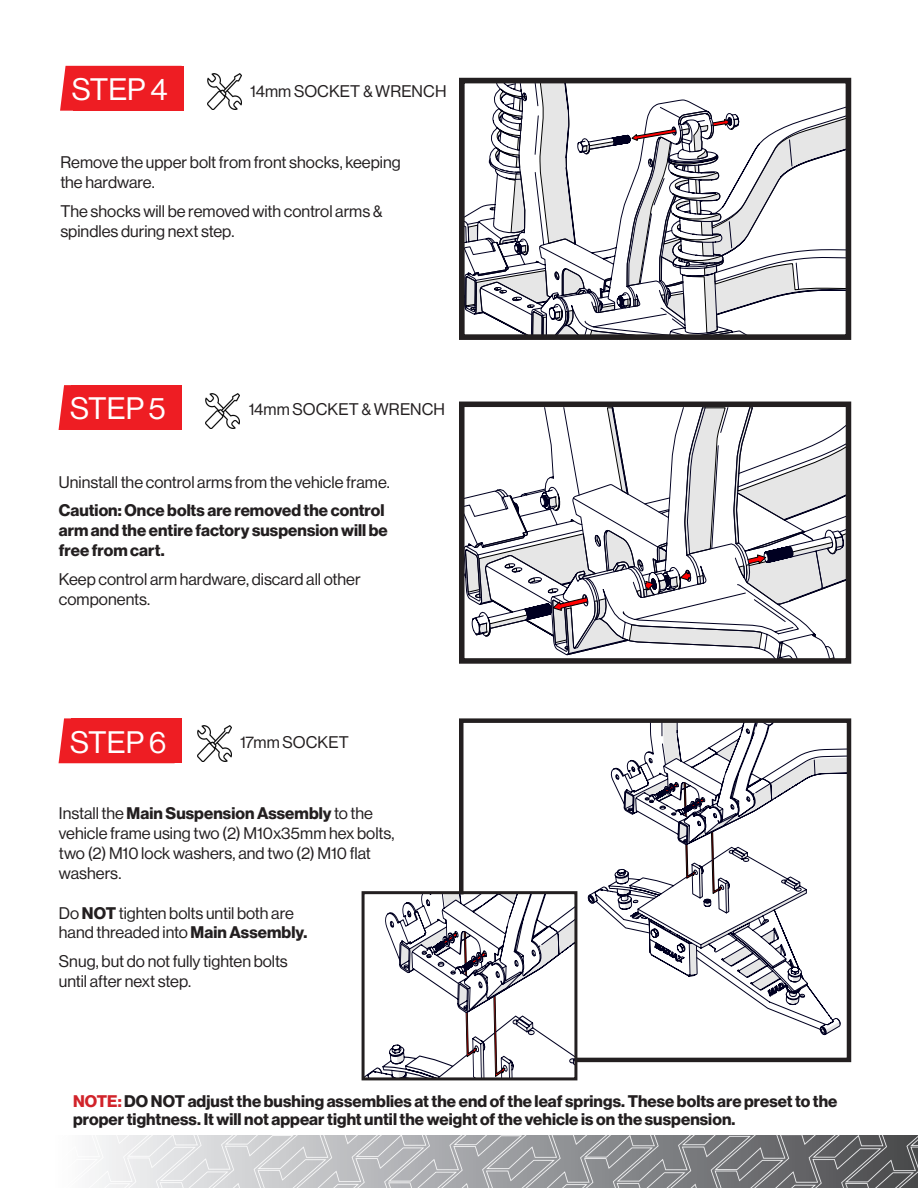
<style>
.page{position:relative;width:918px;height:1188px;background:#fff}
.page>*{position:absolute;margin:0;border:0;box-sizing:border-box;transform-origin:0 0}
.t1{font:30.45px "N Haas Grotesk DS Pro 55 Rg";color:#fff}
.t2{font:16.5px/19.8px "N Haas Grotesk DS Pro 55 Rg";color:#231f20}
.t3{font:16.5px/19.8px "N Haas Grotesk DS Pro 75 Bd";letter-spacing:.005em;color:#231f20}
.s1{font-family:"N Haas Grotesk DS Pro 75 Bd"}
.s2{color:#d1232a}
</style>
<div class="page">
<img style="left:96px;top:1135px;width:822px;height:1px">
<img style="left:95px;top:1136px;width:823px;height:52px">
<svg style="left:611px;top:723px;width:235px;height:63px"></svg>
<svg style="left:588px;top:786px;width:252px;height:249px"></svg>
<svg style="left:617px;top:782px;width:106px;height:195px"></svg>
<div style="left:459px;top:718px;width:392px;height:344px;border:4px solid #231f20"></div>
<img style="left:206px;top:393px;width:34px;height:36px">
<svg style="left:59px;top:385px;width:13px;height:45px"></svg>
<div style="left:72px;top:385px;width:110px;height:45px;background:#ee1d23"></div>
<svg style="left:555px;top:426px;width:289px;height:229px"></svg>
<svg style="left:466px;top:409px;width:287px;height:239px"></svg>
<div style="left:459px;top:402px;width:392px;height:262px;border:6px solid #231f20"></div>
<img style="left:207px;top:74px;width:34px;height:35px">
<svg style="left:60px;top:66px;width:13px;height:45px"></svg>
<div style="left:73px;top:66px;width:110px;height:45px;background:#ee1d23"></div>
<svg style="left:778px;top:107px;width:66px;height:190px"></svg>
<svg style="left:466px;top:85px;width:273px;height:248px"></svg>
<svg style="left:617px;top:119px;width:161px;height:214px"></svg>
<div style="left:459px;top:78px;width:392px;height:262px;border:6px solid #231f20"></div>
<img style="left:198px;top:726px;width:34px;height:36px">
<svg style="left:59px;top:718px;width:13px;height:45px"></svg>
<div style="left:72px;top:718px;width:110px;height:45px;background:#ee1d23"></div>
<svg style="left:366px;top:895px;width:207px;height:181px"></svg>
<div style="left:362px;top:891px;width:215px;height:189px;border:3px solid #231f20"></div>
<p class="t1" style="left:72px;top:72px;width:97px">STEP 4</p>
<p class="t2" style="left:250px;top:81px;width:198px">14mm SOCKET &amp; WRENCH</p>
<p class="t2" style="left:60px;top:153px;width:342px">Remove the upper bolt from front shocks, keeping the hardware.</p>
<p class="t2" style="left:60px;top:201px;width:324px">The shocks will be removed with control arms &amp; spindles during next step.</p>
<p class="t1" style="left:70px;top:391px;width:97px">STEP 5</p>
<p class="t2" style="left:249px;top:399px;width:198px">14mm SOCKET &amp; WRENCH</p>
<p class="t2" style="left:59px;top:472px;width:333px">Uninstall the control arms from the vehicle frame.</p>
<p class="t3" style="left:59px;top:501px;width:331px">Caution: Once bolts are removed the control arm and the entire factory suspension will be free from cart.</p>
<p class="t2" style="left:59px;top:569px;width:303px">Keep control arm hardware, discard all other components.</p>
<p class="t1" style="left:70px;top:725px;width:98px">STEP 6</p>
<p class="t2" style="left:240px;top:733px;width:110px">17mm SOCKET</p>
<p class="t2" style="left:59px;top:804px;width:337px">Install the <span class="s1">Main Suspension Assembly</span> to the vehicle frame using two (2) M10x35mm hex bolts, two (2) M10 lock washers, and two (2) M10 flat washers.</p>
<p class="t2" style="left:59px;top:903px;width:250px">Do <span class="s1">NOT</span> tighten bolts until both are hand threaded into <span class="s1">Main Assembly.</span></p>
<p class="t2" style="left:59px;top:952px;width:231px">Snug, but do not fully tighten bolts until after next step.</p>
<p class="t3" style="left:73px;top:1092px;width:766px;line-height:18px"><span class="s2">NOTE:</span> DO NOT adjust the bushing assemblies at the end of the leaf springs. These bolts are preset to the proper tightness. It will not appear tight until the weight of the vehicle is on the suspension.</p>
</div>
